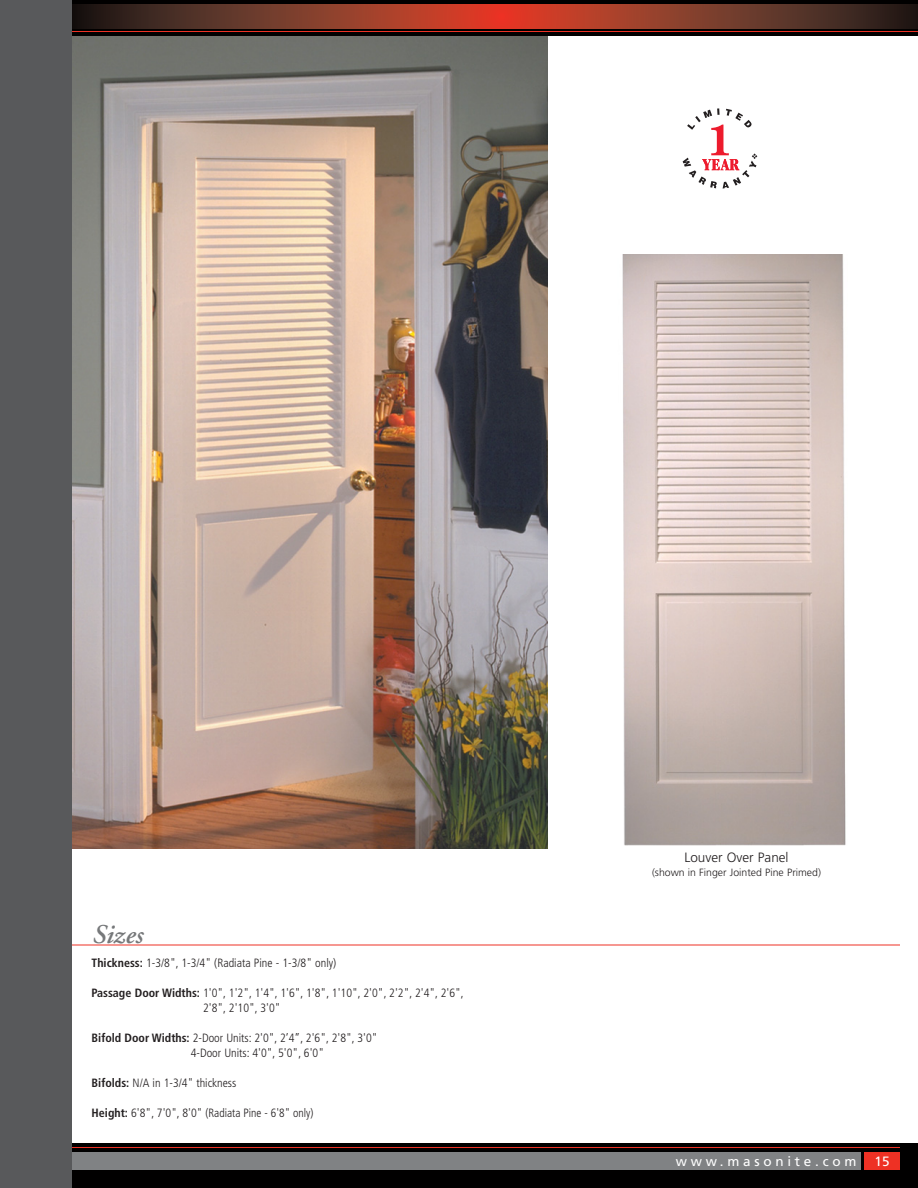
<style>
.page{position:relative;width:918px;height:1188px;background:#fff}
.page>*{position:absolute;margin:0;border:0;box-sizing:border-box;transform-origin:0 0}
.t1{font:italic 600 27px "Adobe Garamond";color:#76787a}
.t2{font:13.5px "Frutiger";letter-spacing:.28em;color:#fff}
.t3{font:300 13.5px "Frutiger";color:#231f20}
.t4{font:300 condensed 12px/15px "Frutiger";color:#231f20}
.t5{font:300 10.5px "Frutiger";color:#231f20}
.s1{font-weight:700}
</style>
<div class="page">
<img style="left:72px;top:36px;width:475px;height:813px">
<div style="left:72px;top:0;width:846px;height:36px;background:#010000"></div>
<hr style="left:72px;top:31px;width:846px;height:1px;background:#ee3124">
<svg style="left:72px;top:4px;width:846px;height:24px;background:#7d3526"></svg>
<div style="left:0;top:0;width:72px;height:1188px;background:#58595b"></div>
<div style="left:72px;top:1143px;width:846px;height:45px;background:#010000"></div>
<div style="left:72px;top:1152px;width:789px;height:18px;background:#808284"></div>
<div style="left:864px;top:1152px;width:36px;height:18px;background:#ee3124"></div>
<hr style="left:72px;top:1147px;width:828px;height:1px;background:#ee3124">
<hr style="left:72px;top:945px;width:828px;height:1px;background:#ee3124">
<img style="left:622px;top:255px;width:224px;height:591px">
<svg style="left:683px;top:108px;width:74px;height:80px"></svg>
<h1 class="t1" style="left:92px;top:924px;width:52px">Sizes</h1>
<p class="t4" style="left:92px;top:957px;width:246px"><span class="s1">Thickness:</span> 1-3/8", 1-3/4" (Radiata Pine - 1-3/8" only)</p>
<p class="t4" style="left:203px;top:987px;width:262px;text-indent:-112px"><span class="s1">Passage Door Widths:</span> 1'0", 1'2", 1'4", 1'6", 1'8", 1'10", 2'0", 2'2", 2'4", 2'6",<br>2'8", 2'10", 3'0"</p>
<p class="t4" style="left:191px;top:1032px;width:188px;text-indent:-99px"><span class="s1">Bifold Door Widths:</span> 2-Door Units: 2'0", 2’4”, 2'6", 2'8", 3'0"<br>4-Door Units: 4'0", 5'0", 6'0"</p>
<p class="t4" style="left:92px;top:1077px;width:146px"><span class="s1">Bifolds:</span> N/A in 1-3/4" thickness</p>
<p class="t4" style="left:92px;top:1107px;width:223px"><span class="s1">Height:</span> 6'8", 7'0", 8'0" (Radiata Pine - 6'8" only)</p>
<p class="t3" style="left:684px;top:852px;width:106px">Louver Over Panel</p>
<p class="t5" style="left:652px;top:868px;width:170px">(shown in Finger Jointed Pine Primed)</p>
<p class="t2" style="left:676px;top:1156px;width:182px">www.masonite.com</p>
<p class="t2" style="left:874px;top:1156px;width:17px">15</p>
</div>
